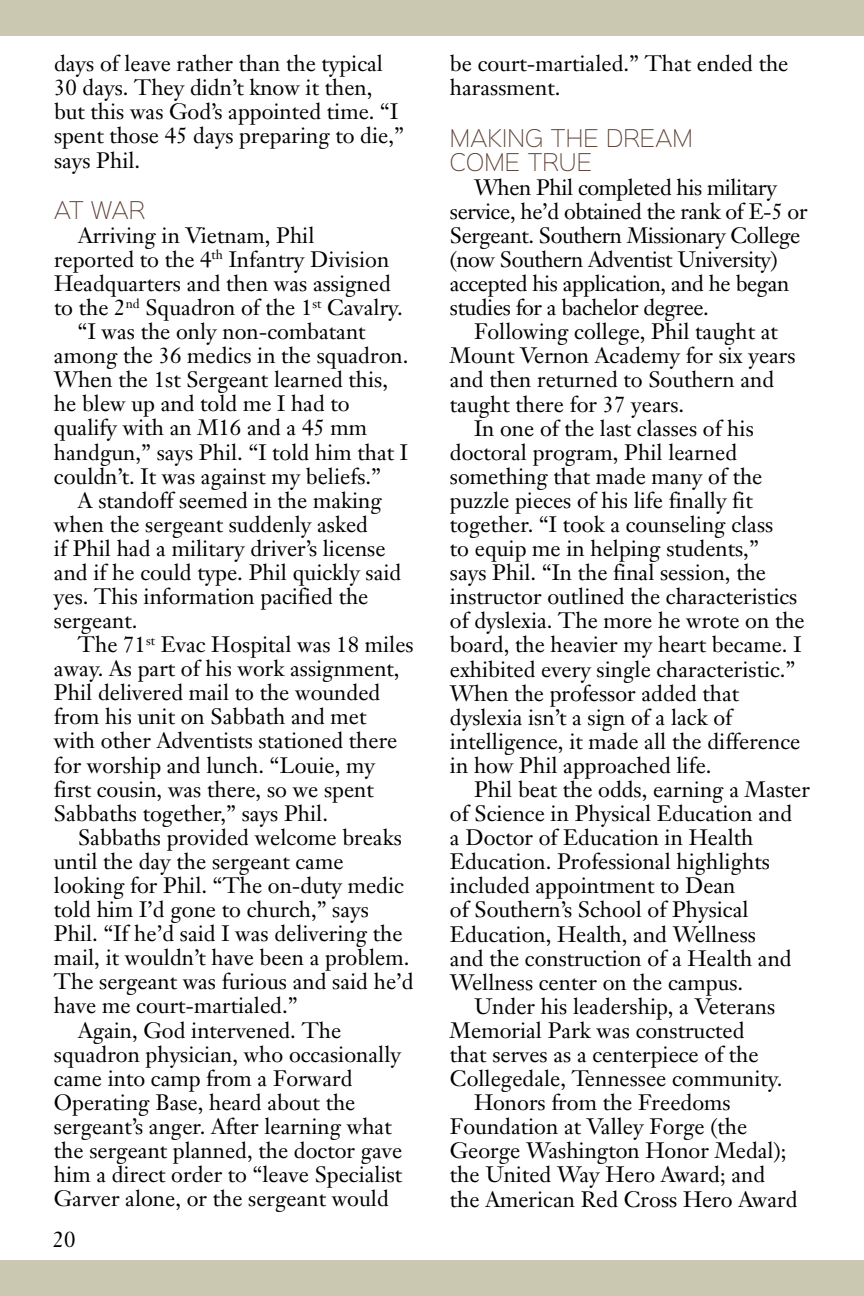
<style>
.page{position:relative;width:864px;height:1296px;background:#fff}
.page>*{position:absolute;margin:0;border:0;box-sizing:border-box;transform-origin:0 0}
.t1{font:22px/24px "Janson Text";color:#000}
.t2{font:22px/24px "Janson Text";letter-spacing:-.02em;color:#000}
.t3{font:22px/24px "Sinkin Sans 200 X Light";letter-spacing:.01em;color:#5a3d31}
</style>
<div class="page">
<div style="left:0;top:0;width:864px;height:35px;background:#cbc8b2"></div>
<div style="left:0;top:1261px;width:864px;height:35px;background:#cbc8b2"></div>
<p class="t1" style="left:54px;top:51px;width:351px">days of leave rather than the typical<br>30 days. They didn’t know it then, but this was God’s appointed time. “I spent those 45 days preparing to die,” says Phil.</p>
<p class="t3" style="left:54px;top:196px;width:92px">AT WAR</p>
<p class="t1" style="left:78px;top:223px;width:238px">Arriving in Vietnam, Phil</p>
<p class="t1" style="left:54px;top:247px;width:337px">reported to the 4<sup>th</sup> Infantry Division</p>
<p class="t1" style="left:54px;top:271px;width:338px">Headquarters and then was assigned</p>
<p class="t1" style="left:54px;top:295px;width:350px">to the 2<sup>nd</sup> Squadron of the 1<sup>st</sup> Cavalry.</p>
<p class="t1" style="left:78px;top:319px;width:289px">“I was the only non-combatant</p>
<p class="t1" style="left:54px;top:343px;width:356px">among the 36 medics in the squadron.</p>
<p class="t1" style="left:54px;top:367px;width:336px">When the 1st Sergeant learned this,</p>
<p class="t1" style="left:54px;top:392px;width:297px">he blew up and told me I had to</p>
<p class="t1" style="left:54px;top:416px;width:315px">qualify with an M16 and a 45 mm</p>
<p class="t1" style="left:54px;top:440px;width:355px">handgun,” says Phil. “I told him that I</p>
<p class="t1" style="left:54px;top:464px;width:328px">couldn’t. It was against my beliefs.”</p>
<p class="t1" style="left:78px;top:488px;width:305px">A standoff seemed in the making</p>
<p class="t1" style="left:54px;top:512px;width:316px">when the sergeant suddenly asked</p>
<p class="t1" style="left:54px;top:536px;width:333px">if Phil had a military driver’s license</p>
<p class="t1" style="left:54px;top:560px;width:349px">and if he could type. Phil quickly said</p>
<p class="t1" style="left:54px;top:584px;width:316px">yes. This information pacified the</p>
<p class="t1" style="left:54px;top:608px;width:85px">sergeant.</p>
<p class="t1" style="left:78px;top:632px;width:337px">The 71<sup>st</sup> Evac Hospital was 18 miles</p>
<p class="t1" style="left:54px;top:656px;width:347px">away. As part of his work assignment,</p>
<p class="t1" style="left:54px;top:680px;width:328px">Phil delivered mail to the wounded</p>
<p class="t1" style="left:54px;top:705px;width:314px">from his unit on Sabbath and met</p>
<p class="t1" style="left:54px;top:729px;width:345px">with other Adventists stationed there</p>
<p class="t1" style="left:54px;top:753px;width:323px">for worship and lunch. “Louie, my</p>
<p class="t1" style="left:54px;top:777px;width:321px">first cousin, was there, so we spent</p>
<p class="t1" style="left:54px;top:801px;width:276px">Sabbaths together,” says Phil.</p>
<p class="t1" style="left:78px;top:825px;width:325px">Sabbaths provided welcome breaks</p>
<p class="t1" style="left:54px;top:849px;width:291px">until the day the sergeant came</p>
<p class="t1" style="left:54px;top:873px;width:351px">looking for Phil. “The on-duty medic</p>
<p class="t1" style="left:54px;top:897px;width:316px">told him I’d gone to church,” says</p>
<p class="t1" style="left:54px;top:921px;width:350px">Phil. “If he’d said I was delivering the</p>
<p class="t1" style="left:54px;top:945px;width:357px">mail, it wouldn’t have been a problem.</p>
<p class="t1" style="left:54px;top:970px;width:361px">The sergeant was furious and said he’d</p>
<p class="t1" style="left:54px;top:994px;width:245px">have me court-martialed.”</p>
<p class="t1" style="left:78px;top:1018px;width:265px">Again, God intervened. The</p>
<p class="t1" style="left:54px;top:1042px;width:349px">squadron physician, who occasionally</p>
<p class="t1" style="left:54px;top:1066px;width:300px">came into camp from a Forward</p>
<p class="t1" style="left:54px;top:1090px;width:303px">Operating Base, heard about the</p>
<p class="t1" style="left:54px;top:1114px;width:339px">sergeant’s anger. After learning what</p>
<p class="t1" style="left:54px;top:1138px;width:350px">the sergeant planned, the doctor gave</p>
<p class="t1" style="left:54px;top:1162px;width:350px">him a direct order to “leave Specialist</p>
<p class="t1" style="left:54px;top:1186px;width:336px">Garver alone, or the sergeant would</p>
<p class="t1" style="left:53px;top:1228px;width:24px">20</p>
<p class="t1" style="left:450px;top:52px;width:340px">be court-martialed.” That ended the harassment.</p>
<p class="t3" style="left:450px;top:124px;width:244px">MAKING THE DREAM<br>COME TRUE</p>
<p class="t2" style="left:450px;top:175px;width:359px;text-indent:24px">When Phil completed his military service, he’d obtained the rank of E-5 or Sergeant. Southern Missionary College (now Southern Adventist University) accepted his application, and he began studies for a bachelor degree.</p>
<p class="t1" style="left:474px;top:319px;width:305px">Following college, Phil taught at</p>
<p class="t1" style="left:450px;top:344px;width:347px">Mount Vernon Academy for six years</p>
<p class="t1" style="left:450px;top:368px;width:326px">and then returned to Southern and</p>
<p class="t1" style="left:450px;top:392px;width:236px">taught there for 37 years.</p>
<p class="t1" style="left:474px;top:416px;width:281px">In one of the last classes of his</p>
<p class="t1" style="left:450px;top:440px;width:289px">doctoral program, Phil learned</p>
<p class="t1" style="left:450px;top:464px;width:314px">something that made many of the</p>
<p class="t1" style="left:450px;top:488px;width:304px">puzzle pieces of his life finally fit</p>
<p class="t1" style="left:450px;top:512px;width:325px">together. “I took a counseling class</p>
<p class="t1" style="left:450px;top:536px;width:310px">to equip me in helping students,”</p>
<p class="t1" style="left:450px;top:560px;width:318px">says Phil. “In the final session, the</p>
<p class="t1" style="left:450px;top:584px;width:349px">instructor outlined the characteristics</p>
<p class="t1" style="left:450px;top:609px;width:356px">of dyslexia. The more he wrote on the</p>
<p class="t1" style="left:450px;top:633px;width:353px">board, the heavier my heart became. I</p>
<p class="t1" style="left:450px;top:657px;width:347px">exhibited every single characteristic.”</p>
<p class="t1" style="left:450px;top:681px;width:291px">When the professor added that</p>
<p class="t1" style="left:450px;top:705px;width:284px">dyslexia isn’t a sign of a lack of</p>
<p class="t1" style="left:450px;top:729px;width:352px">intelligence, it made all the difference</p>
<p class="t1" style="left:450px;top:753px;width:263px">in how Phil approached life.</p>
<p class="t1" style="left:474px;top:777px;width:337px">Phil beat the odds, earning a Master</p>
<p class="t1" style="left:450px;top:801px;width:344px">of Science in Physical Education and</p>
<p class="t1" style="left:450px;top:825px;width:305px">a Doctor of Education in Health</p>
<p class="t1" style="left:450px;top:849px;width:321px">Education. Professional highlights</p>
<p class="t1" style="left:450px;top:874px;width:287px">included appointment to Dean</p>
<p class="t1" style="left:450px;top:898px;width:300px">of Southern’s School of Physical</p>
<p class="t1" style="left:450px;top:922px;width:307px">Education, Health, and Wellness</p>
<p class="t1" style="left:450px;top:946px;width:343px">and the construction of a Health and</p>
<p class="t1" style="left:450px;top:970px;width:295px">Wellness center on the campus.</p>
<p class="t1" style="left:474px;top:994px;width:303px">Under his leadership, a Veterans</p>
<p class="t1" style="left:450px;top:1018px;width:296px">Memorial Park was constructed</p>
<p class="t1" style="left:450px;top:1042px;width:310px">that serves as a centerpiece of the</p>
<p class="t1" style="left:450px;top:1066px;width:334px">Collegedale, Tennessee community.</p>
<p class="t1" style="left:474px;top:1090px;width:258px">Honors from the Freedoms</p>
<p class="t1" style="left:450px;top:1114px;width:299px">Foundation at Valley Forge (the</p>
<p class="t1" style="left:450px;top:1139px;width:338px">George Washington Honor Medal);</p>
<p class="t1" style="left:450px;top:1163px;width:317px">the United Way Hero Award; and</p>
<p class="t1" style="left:450px;top:1187px;width:349px">the American Red Cross Hero Award</p>
</div>
